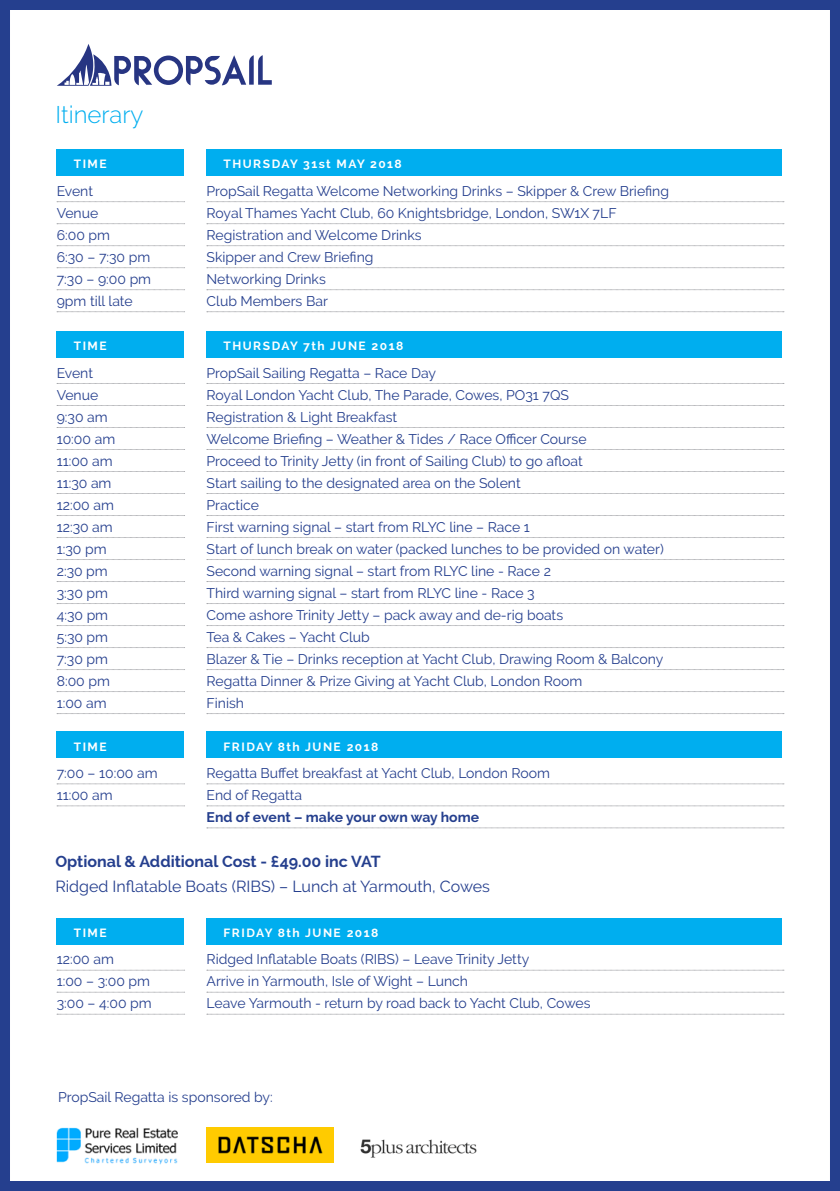
<style>
.page{position:relative;width:840px;height:1191px;background:#fff}
.page>*{position:absolute;margin:0;border:0;box-sizing:border-box;transform-origin:0 0}
.t1{font:300 24px "Raleway";color:#00aeef}
.t2{font:16px "Raleway";color:#253f8e}
.t3{font:700 16px "Raleway";color:#253f8e}
.Paragraph_Style_2{font:14px "Raleway";color:#253f8e}
.Paragraph_Style_2-2{font:700 14px "Raleway";color:#253f8e}
.t4{font:700 12px "Raleway";letter-spacing:.12em;color:#fff}
</style>
<div class="page">
<div style="left:0;top:0;width:839px;height:1191px;border:10px solid #253f8e"></div>
<svg style="left:207px;top:201px;width:576px;height:1px"></svg>
<svg style="left:207px;top:223px;width:576px;height:1px"></svg>
<svg style="left:207px;top:245px;width:576px;height:1px"></svg>
<svg style="left:207px;top:267px;width:576px;height:1px"></svg>
<svg style="left:207px;top:289px;width:576px;height:1px"></svg>
<svg style="left:207px;top:311px;width:576px;height:1px"></svg>
<svg style="left:207px;top:783px;width:576px;height:1px"></svg>
<svg style="left:207px;top:805px;width:576px;height:1px"></svg>
<svg style="left:207px;top:827px;width:576px;height:1px"></svg>
<svg style="left:207px;top:969px;width:576px;height:1px"></svg>
<svg style="left:207px;top:991px;width:576px;height:1px"></svg>
<svg style="left:207px;top:1013px;width:576px;height:1px"></svg>
<svg style="left:207px;top:383px;width:576px;height:1px"></svg>
<svg style="left:207px;top:405px;width:576px;height:1px"></svg>
<svg style="left:207px;top:427px;width:576px;height:1px"></svg>
<svg style="left:207px;top:449px;width:576px;height:1px"></svg>
<svg style="left:207px;top:471px;width:576px;height:1px"></svg>
<svg style="left:207px;top:493px;width:576px;height:1px"></svg>
<svg style="left:207px;top:515px;width:576px;height:1px"></svg>
<svg style="left:207px;top:537px;width:576px;height:1px"></svg>
<svg style="left:207px;top:559px;width:576px;height:1px"></svg>
<svg style="left:207px;top:581px;width:576px;height:1px"></svg>
<svg style="left:207px;top:603px;width:576px;height:1px"></svg>
<svg style="left:207px;top:625px;width:576px;height:1px"></svg>
<svg style="left:207px;top:647px;width:576px;height:1px"></svg>
<svg style="left:207px;top:669px;width:576px;height:1px"></svg>
<svg style="left:207px;top:691px;width:576px;height:1px"></svg>
<svg style="left:207px;top:713px;width:576px;height:1px"></svg>
<svg style="left:57px;top:201px;width:127px;height:1px"></svg>
<svg style="left:57px;top:223px;width:127px;height:1px"></svg>
<svg style="left:57px;top:245px;width:127px;height:1px"></svg>
<svg style="left:57px;top:267px;width:127px;height:1px"></svg>
<svg style="left:57px;top:289px;width:127px;height:1px"></svg>
<svg style="left:57px;top:311px;width:127px;height:1px"></svg>
<svg style="left:57px;top:783px;width:127px;height:1px"></svg>
<svg style="left:57px;top:805px;width:127px;height:1px"></svg>
<svg style="left:57px;top:969px;width:127px;height:1px"></svg>
<svg style="left:57px;top:991px;width:127px;height:1px"></svg>
<svg style="left:57px;top:1013px;width:127px;height:1px"></svg>
<svg style="left:57px;top:383px;width:127px;height:1px"></svg>
<svg style="left:57px;top:405px;width:127px;height:1px"></svg>
<svg style="left:57px;top:427px;width:127px;height:1px"></svg>
<svg style="left:57px;top:449px;width:127px;height:1px"></svg>
<svg style="left:57px;top:471px;width:127px;height:1px"></svg>
<svg style="left:57px;top:493px;width:127px;height:1px"></svg>
<svg style="left:57px;top:515px;width:127px;height:1px"></svg>
<svg style="left:57px;top:537px;width:127px;height:1px"></svg>
<svg style="left:57px;top:559px;width:127px;height:1px"></svg>
<svg style="left:57px;top:581px;width:127px;height:1px"></svg>
<svg style="left:57px;top:603px;width:127px;height:1px"></svg>
<svg style="left:57px;top:625px;width:127px;height:1px"></svg>
<svg style="left:57px;top:647px;width:127px;height:1px"></svg>
<svg style="left:57px;top:669px;width:127px;height:1px"></svg>
<svg style="left:57px;top:691px;width:127px;height:1px"></svg>
<svg style="left:57px;top:713px;width:127px;height:1px"></svg>
<div style="left:206px;top:150px;width:575px;height:26px;background:#00aeef"></div>
<div style="left:206px;top:732px;width:575px;height:26px;background:#00aeef"></div>
<div style="left:206px;top:918px;width:575px;height:26px;background:#00aeef"></div>
<div style="left:206px;top:331px;width:575px;height:26px;background:#00aeef"></div>
<div style="left:57px;top:150px;width:127px;height:26px;background:#00aeef"></div>
<div style="left:57px;top:732px;width:127px;height:26px;background:#00aeef"></div>
<div style="left:57px;top:918px;width:127px;height:26px;background:#00aeef"></div>
<div style="left:57px;top:331px;width:127px;height:26px;background:#00aeef"></div>
<svg style="left:57px;top:44px;width:214px;height:42px"></svg>
<img style="left:56px;top:1127px;width:122px;height:37px">
<img style="left:206px;top:1127px;width:127px;height:35px">
<img style="left:360px;top:1139px;width:117px;height:19px">
<p class="t1" style="left:55px;top:101px;width:90px">Itinerary</p>
<p class="t4" style="left:74px;top:157px;width:34px">TIME</p>
<p class="t4" style="left:223px;top:157px;width:180px">THURSDAY 31st MAY 2018</p>
<p class="Paragraph_Style_2" style="left:57px;top:183px;width:38px">Event</p>
<p class="Paragraph_Style_2" style="left:57px;top:205px;width:43px">Venue</p>
<p class="Paragraph_Style_2" style="left:57px;top:227px;width:55px">6:00 pm</p>
<p class="Paragraph_Style_2" style="left:57px;top:249px;width:95px">6:30 – 7:30 pm</p>
<p class="Paragraph_Style_2" style="left:57px;top:271px;width:96px">7:30 – 9:00 pm</p>
<p class="Paragraph_Style_2" style="left:57px;top:293px;width:77px">9pm till late</p>
<p class="Paragraph_Style_2" style="left:206px;top:183px;width:463px">PropSail Regatta Welcome Networking Drinks – Skipper &amp; Crew Briefing</p>
<p class="Paragraph_Style_2" style="left:206px;top:205px;width:411px">Royal Thames Yacht Club, 60 Knightsbridge, London, SW1X 7LF</p>
<p class="Paragraph_Style_2" style="left:206px;top:227px;width:216px">Registration and Welcome Drinks</p>
<p class="Paragraph_Style_2" style="left:206px;top:249px;width:168px">Skipper and Crew Briefing</p>
<p class="Paragraph_Style_2" style="left:206px;top:271px;width:121px">Networking Drinks</p>
<p class="Paragraph_Style_2" style="left:206px;top:293px;width:123px">Club Members Bar</p>
<p class="t4" style="left:74px;top:339px;width:34px">TIME</p>
<p class="t4" style="left:223px;top:339px;width:181px">THURSDAY 7th JUNE 2018</p>
<p class="Paragraph_Style_2" style="left:57px;top:364px;width:38px">Event</p>
<p class="Paragraph_Style_2" style="left:57px;top:386px;width:43px">Venue</p>
<p class="Paragraph_Style_2" style="left:57px;top:408px;width:52px">9:30 am</p>
<p class="Paragraph_Style_2" style="left:57px;top:430px;width:60px">10:00 am</p>
<p class="Paragraph_Style_2" style="left:57px;top:452px;width:57px">11:00 am</p>
<p class="Paragraph_Style_2" style="left:57px;top:474px;width:56px">11:30 am</p>
<p class="Paragraph_Style_2" style="left:57px;top:496px;width:59px">12:00 am</p>
<p class="Paragraph_Style_2" style="left:57px;top:518px;width:58px">12:30 am</p>
<p class="Paragraph_Style_2" style="left:57px;top:540px;width:51px">1:30 pm</p>
<p class="Paragraph_Style_2" style="left:57px;top:562px;width:53px">2:30 pm</p>
<p class="Paragraph_Style_2" style="left:57px;top:584px;width:53px">3:30 pm</p>
<p class="Paragraph_Style_2" style="left:57px;top:606px;width:53px">4:30 pm</p>
<p class="Paragraph_Style_2" style="left:57px;top:628px;width:53px">5:30 pm</p>
<p class="Paragraph_Style_2" style="left:57px;top:650px;width:53px">7:30 pm</p>
<p class="Paragraph_Style_2" style="left:57px;top:672px;width:55px">8:00 pm</p>
<p class="Paragraph_Style_2" style="left:57px;top:694px;width:51px">1:00 am</p>
<p class="Paragraph_Style_2" style="left:206px;top:364px;width:231px">PropSail Sailing Regatta – Race Day</p>
<p class="Paragraph_Style_2" style="left:206px;top:386px;width:364px">Royal London Yacht Club, The Parade, Cowes, PO31 7QS</p>
<p class="Paragraph_Style_2" style="left:206px;top:408px;width:192px">Registration &amp; Light Breakfast</p>
<p class="Paragraph_Style_2" style="left:206px;top:430px;width:381px">Welcome Briefing – Weather &amp; Tides / Race Officer Course</p>
<p class="Paragraph_Style_2" style="left:206px;top:452px;width:377px">Proceed to Trinity Jetty (in front of Sailing Club) to go afloat</p>
<p class="Paragraph_Style_2" style="left:206px;top:474px;width:315px">Start sailing to the designated area on the Solent</p>
<p class="Paragraph_Style_2" style="left:206px;top:496px;width:54px">Practice</p>
<p class="Paragraph_Style_2" style="left:206px;top:518px;width:324px">First warning signal – start from RLYC line – Race 1</p>
<p class="Paragraph_Style_2" style="left:206px;top:540px;width:458px">Start of lunch break on water (packed lunches to be provided on water)</p>
<p class="Paragraph_Style_2" style="left:206px;top:562px;width:346px">Second warning signal – start from RLYC line - Race 2</p>
<p class="Paragraph_Style_2" style="left:206px;top:584px;width:329px">Third warning signal – start from RLYC line - Race 3</p>
<p class="Paragraph_Style_2" style="left:206px;top:606px;width:358px">Come ashore Trinity Jetty – pack away and de-rig boats</p>
<p class="Paragraph_Style_2" style="left:206px;top:628px;width:165px">Tea &amp; Cakes – Yacht Club</p>
<p class="Paragraph_Style_2" style="left:206px;top:650px;width:458px">Blazer &amp; Tie – Drinks reception at Yacht Club, Drawing Room &amp; Balcony</p>
<p class="Paragraph_Style_2" style="left:206px;top:672px;width:377px">Regatta Dinner &amp; Prize Giving at Yacht Club, London Room</p>
<p class="Paragraph_Style_2" style="left:206px;top:694px;width:39px">Finish</p>
<p class="t4" style="left:74px;top:739px;width:34px">TIME</p>
<p class="t4" style="left:223px;top:739px;width:156px">FRIDAY 8th JUNE 2018</p>
<p class="Paragraph_Style_2" style="left:57px;top:765px;width:102px">7:00 – 10:00 am</p>
<p class="Paragraph_Style_2" style="left:57px;top:787px;width:57px">11:00 am</p>
<p class="Paragraph_Style_2" style="left:206px;top:765px;width:345px">Regatta Buffet breakfast at Yacht Club, London Room</p>
<p class="Paragraph_Style_2" style="left:206px;top:787px;width:97px">End of Regatta</p>
<p class="Paragraph_Style_2-2" style="left:206px;top:809px;width:274px">End of event – make your own way home</p>
<p class="t3" style="left:55px;top:852px;width:327px">Optional &amp; Additional Cost - £49.00 inc VAT</p>
<p class="t2" style="left:55px;top:877px;width:436px">Ridged Inflatable Boats (RIBS) – Lunch at Yarmouth, Cowes</p>
<p class="t4" style="left:74px;top:925px;width:34px">TIME</p>
<p class="Paragraph_Style_2" style="left:57px;top:951px;width:59px">12:00 am</p>
<p class="Paragraph_Style_2" style="left:57px;top:973px;width:95px">1:00 – 3:00 pm</p>
<p class="Paragraph_Style_2" style="left:57px;top:995px;width:96px">3:00 – 4:00 pm</p>
<p class="t4" style="left:223px;top:925px;width:156px">FRIDAY 8th JUNE 2018</p>
<p class="Paragraph_Style_2" style="left:206px;top:951px;width:324px">Ridged Inflatable Boats (RIBS) – Leave Trinity Jetty</p>
<p class="Paragraph_Style_2" style="left:206px;top:973px;width:263px">Arrive in Yarmouth, Isle of Wight – Lunch</p>
<p class="Paragraph_Style_2" style="left:206px;top:995px;width:385px">Leave Yarmouth - return by road back to Yacht Club, Cowes</p>
<p class="Paragraph_Style_2" style="left:58px;top:1089px;width:216px">PropSail Regatta is sponsored by:</p>
</div>
